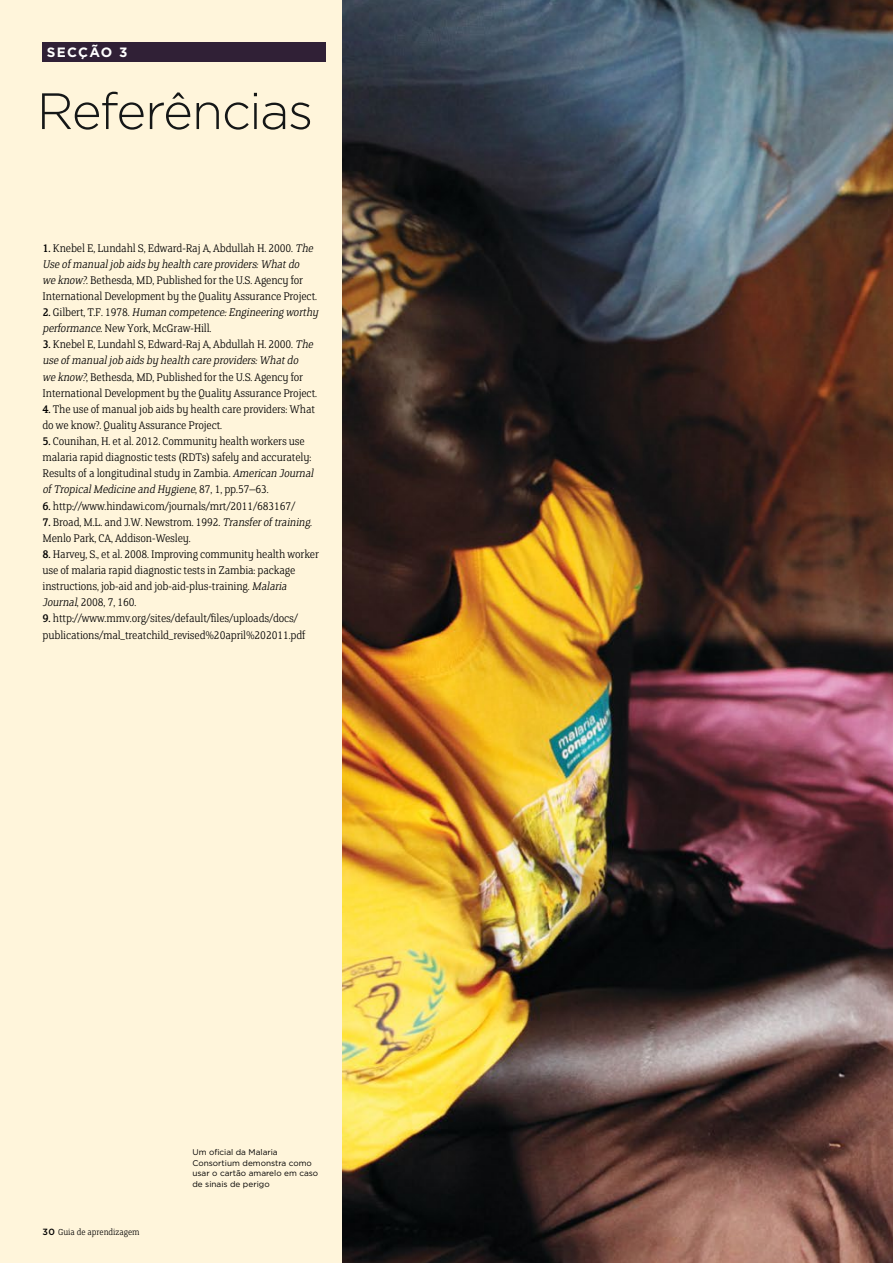
<style>
.page{position:relative;width:893px;height:1263px;background:#fff5db}
.page>*{position:absolute;margin:0;border:0;box-sizing:border-box;transform-origin:0 0}
.t1{font:300 51px "Gotham";letter-spacing:-.035em;color:#151717}
.t2{font:700 13.5px "Gotham";letter-spacing:.1em;color:#fff}
.t3{font:300 12.3px/16.2px "FS Clerkenwell";letter-spacing:-.01em;color:#000}
.t4{font:300 9.75px "FS Clerkenwell";color:#000}
.t5{font:8.25px/10.5px "Gotham";color:#000}
.s1{font-weight:400}
.s2{font-style:italic}
.s3{font-family:"Gotham";font-weight:500;font-size:9px}
</style>
<div class="page">
<div style="left:43px;top:43px;width:283px;height:19px;background:#302036"></div>
<img style="left:342px;top:0;width:551px;height:1263px">
<p class="t2" style="left:47px;top:43px;width:82px">SECÇÃO 3</p>
<h1 class="t1" style="left:37px;top:79px;width:278px">Referências</h1>
<p class="t3" style="left:43px;top:240px;width:280px"><span class="s1">1.</span> Knebel E, Lundahl S, Edward-Raj A, Abdullah H. 2000. <span class="s2">The Use ofmanualj ob aidsby health care providers:Whatdo<br>we know?</span>. Bethesda, MD, Published for the U.S. Agency for International Development by the Quality Assurance Project.<br><span class="s1">2 .</span> G i l b e r t , T. F . 1 9 7 8 . <span class="s2">Human competence:Engineering worthy performance</span>. New York, McGraw-Hill.</p>
<p class="t3" style="left:43px;top:336px;width:276px"><span class="s1">3.</span> Knebel E, Lundahl S, Edward-Raj A, Abdullah H. 2000. <span class="s2">The use ofmanualj ob aidsby health care providers:Whatdo we know?</span>, Bethesda, MD, Published for the U.S. Agency for International Development by the Quality Assurance Project.</p>
<p class="t3" style="left:43px;top:401px;width:274px"><span class="s1">4.</span> The use of manual job aids by health care providers: What do we know?. Quality Assurance Project.</p>
<p class="t3" style="left:43px;top:433px;width:275px"><span class="s1">5.</span> Counihan, H. et al. 2012. Community health workers use malaria rapid diagnostic tests (RDTs) safely and accurately:<br>Results of a longitudinal study in Zambia. <span class="s2">American Journal ofTropicalMedicine and Hygiene</span>, 8 7 , 1 , p p . 5 7 – 6 3 .</p>
<p class="t3" style="left:43px;top:498px;width:254px"><span class="s1">6.</span> http://www.hindawi.com/journals/mrt/2011/683167/</p>
<p class="t3" style="left:43px;top:514px;width:272px"><span class="s1">7.</span> Broad, M.L. and J.W. Newstrom. 1992. <span class="s2">Transferoftraining</span>.<br>Menlo Park, CA, Addison-Wesley.</p>
<p class="t3" style="left:43px;top:546px;width:278px"><span class="s1">8.</span> Harvey, S., et al. 2008. Improving community health worker use of malaria rapid diagnostic tests in Zambia: package instructions, job-aid and job-aid-plus-training. <span class="s2">Malaria Journal</span>, 2008, 7, 160.</p>
<p class="t3" style="left:43px;top:611px;width:265px"><span class="s1">9.</span> http://www.mmv.org/sites/default/files/uploads/docs/ publications/mal_treatchild_revised%20april%202011.pdf</p>
<p class="t4" style="left:43px;top:1227px;width:99px"><span class="s3">30</span> Guia de aprendizagem</p>
<p class="t5" style="left:192px;top:1147px;width:127px">Um oficial da Malaria<br>Consortium demonstra como usar o cartão amarelo em caso de sinais de perigo</p>
</div>
